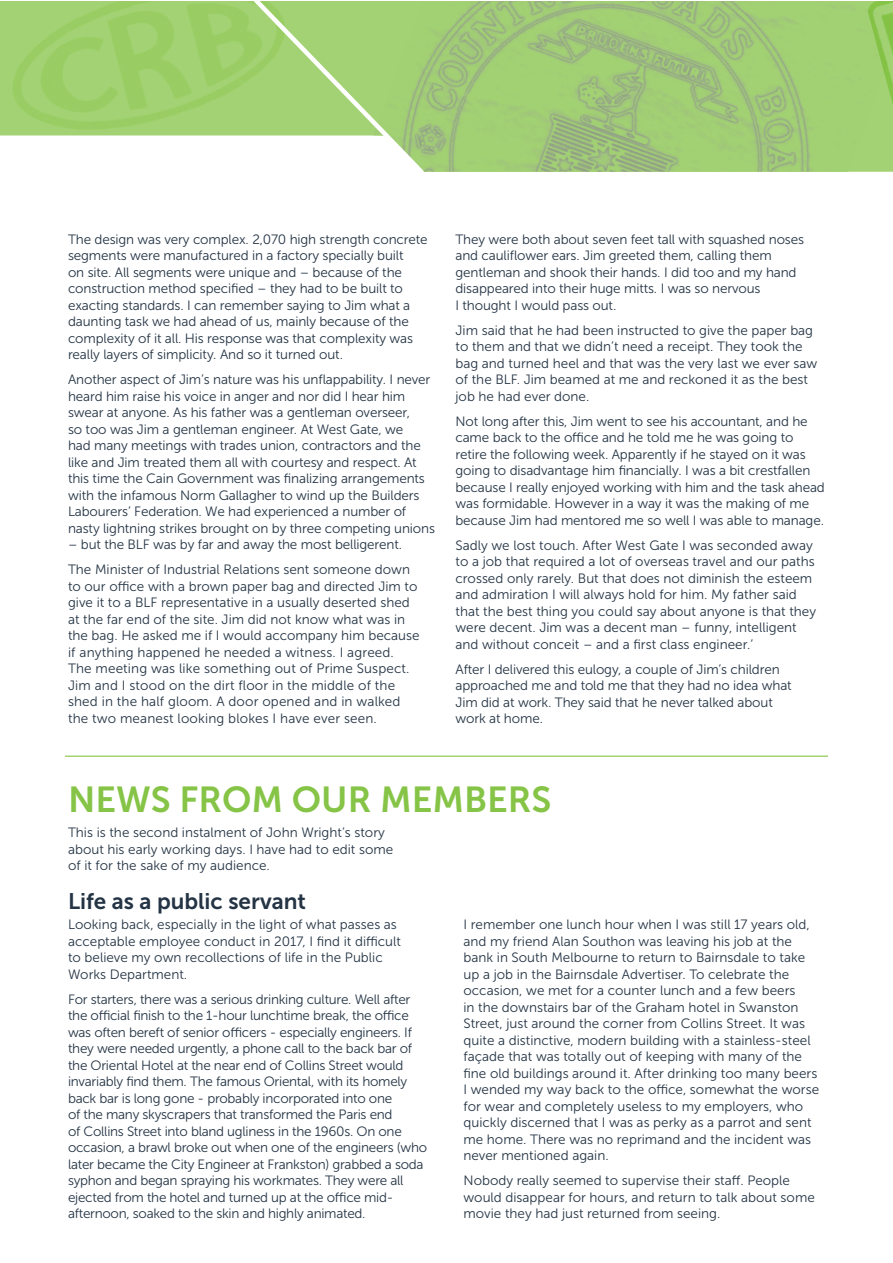
<style>
.page{position:relative;width:893px;height:1263px;background:#fff}
.page>*{position:absolute;margin:0;border:0;box-sizing:border-box;transform-origin:0 0}
.t1{font:36px "Museo Sans 700";color:#85c446}
.t2{font:22.5px "Museo Sans 700";color:#243444}
.t3{font:13.5px/16.5px "Museo Sans 300";letter-spacing:-.01em;color:#243444}
.t4{font:13.5px/16.5px "Museo Sans 300";letter-spacing:.01em;color:#243444}
</style>
<div class="page">
<svg style="left:0;top:1px;width:229px;height:135px;background:#9fd06e"></svg>
<img style="left:428px;top:1px;width:464px;height:171px">
<svg style="left:229px;top:1px;width:199px;height:171px"></svg>
<hr style="left:65px;top:755px;width:763px;height:2px;background:#85c446">
<p class="t3" style="left:68px;top:231px;width:361px">The design was very complex. 2,070 high strength concrete segments were manufactured in a factory specially built<br>on site. All segments were unique and – because of the construction method specified – they had to be built to exacting standards. I can remember saying to Jim what a daunting task we had ahead of us, mainly because of the complexity of it all. His response was that complexity was really layers of simplicity. And so it turned out.</p>
<p class="t3" style="left:68px;top:372px;width:368px">Another aspect of Jim’s nature was his unflappability. I never heard him raise his voice in anger and nor did I hear him swear at anyone. As his father was a gentleman overseer,<br>so too was Jim a gentleman engineer. At West Gate, we<br>had many meetings with trades union, contractors and the like and Jim treated them all with courtesy and respect. At this time the Cain Government was finalizing arrangements with the infamous Norm Gallagher to wind up the Builders Labourers’ Federation. We had experienced a number of nasty lightning strikes brought on by three competing unions</p>
<p class="t3" style="left:68px;top:532px;width:343px;line-height:25px">– but the BLF was by far and away the most belligerent.<br>The Minister of Industrial Relations sent someone down</p>
<p class="t4" style="left:68px;top:578px;width:353px">to our office with a brown paper bag and directed Jim to give it to a BLF representative in a usually deserted shed at the far end of the site. Jim did not know what was in the bag. He asked me if I would accompany him because if anything happened he needed a witness. I agreed.<br>The meeting was like something out of Prime Suspect.<br>Jim and I stood on the dirt floor in the middle of the shed in the half gloom. A door opened and in walked the two meanest looking blokes I have ever seen.</p>
<p class="t3" style="left:455px;top:231px;width:350px">They were both about seven feet tall with squashed noses and cauliflower ears. Jim greeted them, calling them gentleman and shook their hands. I did too and my hand disappeared into their huge mitts. I was so nervous<br>I thought I would pass out.</p>
<p class="t3" style="left:455px;top:322px;width:363px">Jim said that he had been instructed to give the paper bag to them and that we didn’t need a receipt. They took the bag and turned heel and that was the very last we ever saw of the BLF. Jim beamed at me and reckoned it as the best job he had ever done.</p>
<p class="t3" style="left:455px;top:413px;width:371px">Not long after this, Jim went to see his accountant, and he came back to the office and he told me he was going to retire the following week. Apparently if he stayed on it was going to disadvantage him financially. I was a bit crestfallen because I really enjoyed working with him and the task ahead was formidable. However in a way it was the making of me because Jim had mentored me so well I was able to manage.</p>
<p class="t3" style="left:455px;top:537px;width:362px">Sadly we lost touch. After West Gate I was seconded away to a job that required a lot of overseas travel and our paths crossed only rarely. But that does not diminish the esteem and admiration I will always hold for him. My father said that the best thing you could say about anyone is that they were decent. Jim was a decent man – funny, intelligent and without conceit – and a first class engineer.’</p>
<p class="t3" style="left:455px;top:661px;width:338px">After I delivered this eulogy, a couple of Jim’s children approached me and told me that they had no idea what Jim did at work. They said that he never talked about work at home.</p>
<h1 class="t1" style="left:68px;top:780px;width:485px">NEWS FROM OUR MEMBERS</h1>
<p class="t3" style="left:68px;top:824px;width:327px">This is the second instalment of John Wright’s story about his early working days. I have had to edit some of it for the sake of my audience.</p>
<h2 class="t2" style="left:68px;top:888px;width:240px">Life as a public servant</h2>
<p class="t3" style="left:68px;top:916px;width:335px">Looking back, especially in the light of what passes as acceptable employee conduct in 2017, I find it difficult to believe my own recollections of life in the Public Works Department.</p>
<p class="t3" style="left:68px;top:991px;width:361px">For starters, there was a serious drinking culture. Well after the official finish to the 1-hour lunchtime break, the office was often bereft of senior officers - especially engineers. If they were needed urgently, a phone call to the back bar of the Oriental Hotel at the near end of Collins Street would invariably find them. The famous Oriental, with its homely back bar is long gone - probably incorporated into one<br>of the many skyscrapers that transformed the Paris end<br>of Collins Street into bland ugliness in the 1960s. On one occasion, a brawl broke out when one of the engineers (who later became the City Engineer at Frankston) grabbed a soda syphon and began spraying his workmates. They were all ejected from the hotel and turned up at the office mid&shy;afternoon, soaked to the skin and highly animated.</p>
<p class="t3" style="left:463px;top:916px;width:357px">I remember one lunch hour when I was still 17 years old, and my friend Alan Southon was leaving his job at the bank in South Melbourne to return to Bairnsdale to take up a job in the Bairnsdale Advertiser. To celebrate the occasion, we met for a counter lunch and a few beers<br>in the downstairs bar of the Graham hotel in Swanston Street, just around the corner from Collins Street. It was quite a distinctive, modern building with a stainless-steel façade that was totally out of keeping with many of the fine old buildings around it. After drinking too many beers I wended my way back to the office, somewhat the worse for wear and completely useless to my employers, who quickly discerned that I was as perky as a parrot and sent me home. There was no reprimand and the incident was never mentioned again.</p>
<p class="t3" style="left:463px;top:1172px;width:353px">Nobody really seemed to supervise their staff. People would disappear for hours, and return to talk about some movie they had just returned from seeing.</p>
</div>
